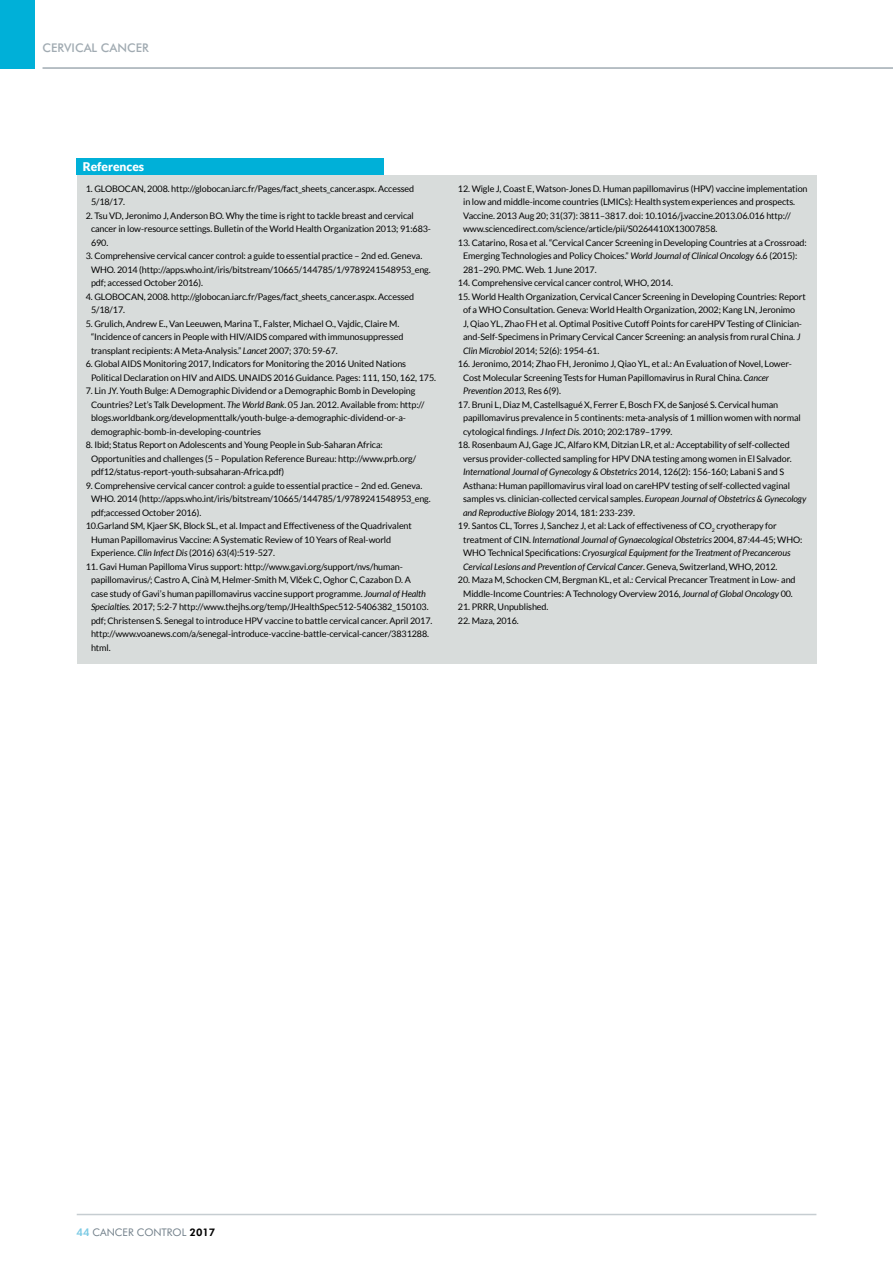
<style>
.page{position:relative;width:893px;height:1263px;background:#fff}
.page>*{position:absolute;margin:0;border:0;box-sizing:border-box;transform-origin:0 0}
.t1{font:500 12px "Futura BT";color:#a1abb2}
.t2{font:900 12px "Lato";color:#fff}
.t3{font:10.5px "Futura BT";color:#72808a}
.t4{font:9px/13.5px "Lato";letter-spacing:-.01em;color:#000}
.s1{font-style:italic}
.s2{font-family:"Arial"}
.s3{font-weight:800;color:#7bcae4}
.s4{font-weight:800;color:#000}
</style>
<div class="page">
<div style="left:0;top:0;width:34px;height:69px;background:#00b0d8"></div>
<hr style="left:43px;top:67px;width:850px;height:2px;background:#a1abb2">
<hr style="left:77px;top:1214px;width:739px;height:1px;background:#c6cdd1">
<div style="left:77px;top:175px;width:739px;height:488px;background:#d8dcdb"></div>
<div style="left:77px;top:158px;width:307px;height:17px;background:#00b0d8"></div>
<h1 class="t1" style="left:43px;top:40px;width:108px">CERVICAL CANCER</h1>
<h1 class="t2" style="left:83px;top:159px;width:63px">References</h1>
<p class="t4" style="left:91px;top:182px;width:325px;text-indent:-5px">1. GLOBOCAN, 2008. http://globocan.iarc.fr/Pages/fact_sheets_cancer.aspx. Accessed<br>5/18/17.</p>
<p class="t4" style="left:91px;top:209px;width:342px;text-indent:-5px">2. Tsu VD, Jeronimo J, Anderson BO. Why the time is right to tackle breast and cervical cancer in low-resource settings. Bulletin of the World Health Organization 2013; 91:683-<br>690.</p>
<p class="t4" style="left:91px;top:249px;width:341px;text-indent:-5px">3. Comprehensive cervical cancer control: a guide to essential practice – 2nd ed. Geneva.<br>WHO. 2014 (http://apps.who.int/iris/bitstream/10665/144785/1/9789241548953_eng. pdf; accessed October 2016).</p>
<p class="t4" style="left:91px;top:290px;width:325px;text-indent:-5px">4. GLOBOCAN, 2008. http://globocan.iarc.fr/Pages/fact_sheets_cancer.aspx. Accessed<br>5/18/17.</p>
<p class="t4" style="left:91px;top:317px;width:314px;text-indent:-5px">5. Grulich, Andrew E., Van Leeuwen, Marina T., Falster, Michael O., Vajdic, Claire M. “Incidence of cancers in People with HIV/AIDS compared with immunosuppressed transplant recipients: A Meta-Analysis.” <span class="s1">Lancet</span> 2007; 370: 59-67.</p>
<p class="t4" style="left:91px;top:357px;width:347px;text-indent:-5px">6. Global AIDS Monitoring 2017, Indicators for Monitoring the 2016 United Nations<br>Political Declaration on HIV and AIDS. UNAIDS 2016 Guidance. Pages: 111, 150, 162, 175.</p>
<p class="t4" style="left:91px;top:384px;width:335px;text-indent:-5px">7. Lin JY. Youth Bulge: A Demographic Dividend or a Demographic Bomb in Developing Countries? Let’s Talk Development. <span class="s1">The World Bank</span>. 05 Jan. 2012. Available from: http:// blogs.worldbank.org/developmenttalk/youth-bulge-a-demographic-dividend-or-a&shy;demographic-bomb-in-developing-countries</p>
<p class="t4" style="left:91px;top:438px;width:327px;text-indent:-5px">8. Ibid; Status Report on Adolescents and Young People in Sub-Saharan Africa:<br>Opportunities and challenges (5 – Population Reference Bureau: http://www.prb.org/ pdf12/status-report-youth-subsaharan-Africa.pdf)</p>
<p class="t4" style="left:86px;top:479px;width:338px">9. Comprehensive cervical cancer control: a guide to essential practice – 2nd ed. Geneva.</p>
<p class="t4" style="left:91px;top:492px;width:341px">WHO. 2014 (http://apps.who.int/iris/bitstream/10665/144785/1/9789241548953_eng.</p>
<p class="t4" style="left:91px;top:506px;width:112px">pdf;accessed October 2016).</p>
<p class="t4" style="left:86px;top:519px;width:328px">10.Garland SM, Kjaer SK, Block SL, et al. Impact and Effectiveness of the Quadrivalent</p>
<p class="t4" style="left:91px;top:533px;width:302px">Human Papillomavirus Vaccine: A Systematic Review of 10 Years of Real-world</p>
<p class="t4" style="left:91px;top:546px;width:185px">Experience. <span class="s1">Clin Infect Dis</span> (2016) 63(4):519-527.</p>
<p class="t4" style="left:91px;top:560px;width:343px;text-indent:-5px">11. Gavi Human Papilloma Virus support: http://www.gavi.org/support/nvs/human&shy;papillomavirus/; Castro A, Cinà M, Helmer-Smith M, Vl<span class="s2">č</span>ek C, Oghor C, Cazabon D. A<br>case study of Gavi’s human papillomavirus vaccine support programme. <span class="s1">Journal of Health Specialties.</span> 2017; 5:2-7 http://www.thejhs.org/temp/JHealthSpec512-5406382_150103. pdf; Christensen S. Senegal to introduce HPV vaccine to battle cervical cancer. April 2017. http://www.voanews.com/a/senegal-introduce-vaccine-battle-cervical-cancer/3831288. html.</p>
<p class="t4" style="left:463px;top:182px;width:346px;text-indent:-5px">12. Wigle J, Coast E, Watson-Jones D. Human papillomavirus (HPV) vaccine implementation in low and middle-income countries (LMICs): Health system experiences and prospects.<br>Vaccine. 2013 Aug 20; 31(37): 3811–3817. doi: 10.1016/j.vaccine.2013.06.016 http:// www.sciencedirect.com/science/article/pii/S0264410X13007858.</p>
<p class="t4" style="left:463px;top:236px;width:345px;text-indent:-5px">13. Catarino, Rosa et al. “Cervical Cancer Screening in Developing Countries at a Crossroad:<br>Emerging Technologies and Policy Choices.” <span class="s1">World Journal of Clinical Oncology</span> 6.6 (2015):<br>281–290. PMC. Web. 1 June 2017.</p>
<p class="t4" style="left:458px;top:276px;width:216px">14. Comprehensive cervical cancer control, WHO, 2014.</p>
<p class="t4" style="left:463px;top:290px;width:344px;text-indent:-5px">15. World Health Organization, Cervical Cancer Screening in Developing Countries: Report of a WHO Consultation. Geneva: World Health Organization, 2002; Kang LN, Jeronimo<br>J, Qiao YL, Zhao FH et al. Optimal Positive Cutoff Points for careHPV Testing of Clinician&shy;and-Self-Specimens in Primary Cervical Cancer Screening: an analysis from rural China. <span class="s1">J Clin Microbiol</span> 2014; 52(6): 1954-61.</p>
<p class="t4" style="left:463px;top:357px;width:330px;text-indent:-5px">16. Jeronimo, 2014; Zhao FH, Jeronimo J, Qiao YL, et al.: An Evaluation of Novel, Lower-<br>Cost Molecular Screening Tests for Human Papillomavirus in Rural China. <span class="s1">Cancer<br>Prevention 2013</span>, Res 6(9).</p>
<p class="t4" style="left:463px;top:398px;width:339px;text-indent:-5px">17. Bruni L, Diaz M, Castellsagué X, Ferrer E, Bosch FX, de Sanjosé S. Cervical human papillomavirus prevalence in 5 continents: meta-analysis of 1 million women with normal cytological findings. <span class="s1">J Infect Dis</span>. 2010; 202:1789–1799.</p>
<p class="t4" style="left:463px;top:438px;width:345px;text-indent:-5px">18. Rosenbaum AJ, Gage JC, Alfaro KM, Ditzian LR, et al.: Acceptability of self-collected versus provider-collected sampling for HPV DNA testing among women in El Salvador.<br><span class="s1">International Journal of Gynecology &amp; Obstetrics</span> 2014, 126(2): 156-160; Labani S and S Asthana: Human papillomavirus viral load on careHPV testing of self-collected vaginal samples vs. clinician-collected cervical samples. <span class="s1">European Journal of Obstetrics &amp; Gynecology and Reproductive Biology</span> 2014, 181: 233-239.</p>
<p class="t4" style="left:463px;top:519px;width:341px;text-indent:-5px">19. Santos CL, Torres J, Sanchez J, et al: Lack of effectiveness of CO<sub>2</sub> cryotherapy for treatment of CIN. <span class="s1">International Journal of Gynaecological Obstetrics</span> 2004, 87:44-45; WHO:<br>WHO Technical Specifications: <span class="s1">Cryosurgical Equipment for the Treatment of Precancerous Cervical Lesions and Prevention of Cervical Cancer</span>. Geneva, Switzerland, WHO, 2012.</p>
<p class="t4" style="left:458px;top:573px;width:339px;text-align:center">20. Maza M, Schocken CM, Bergman KL, et al.: Cervical Precancer Treatment in Low- and<br>Middle-Income Countries: A Technology Overview 2016, <span class="s1">Journal of Global Oncology</span> 00.</p>
<p class="t4" style="left:458px;top:600px;width:92px">21. PRRR, Unpublished.</p>
<p class="t4" style="left:458px;top:614px;width:62px">22. Maza, 2016.</p>
<p class="t3" style="left:77px;top:1226px;width:140px"><span class="s3">44</span> CANCER CONTROL <span class="s4">2017</span></p>
</div>
